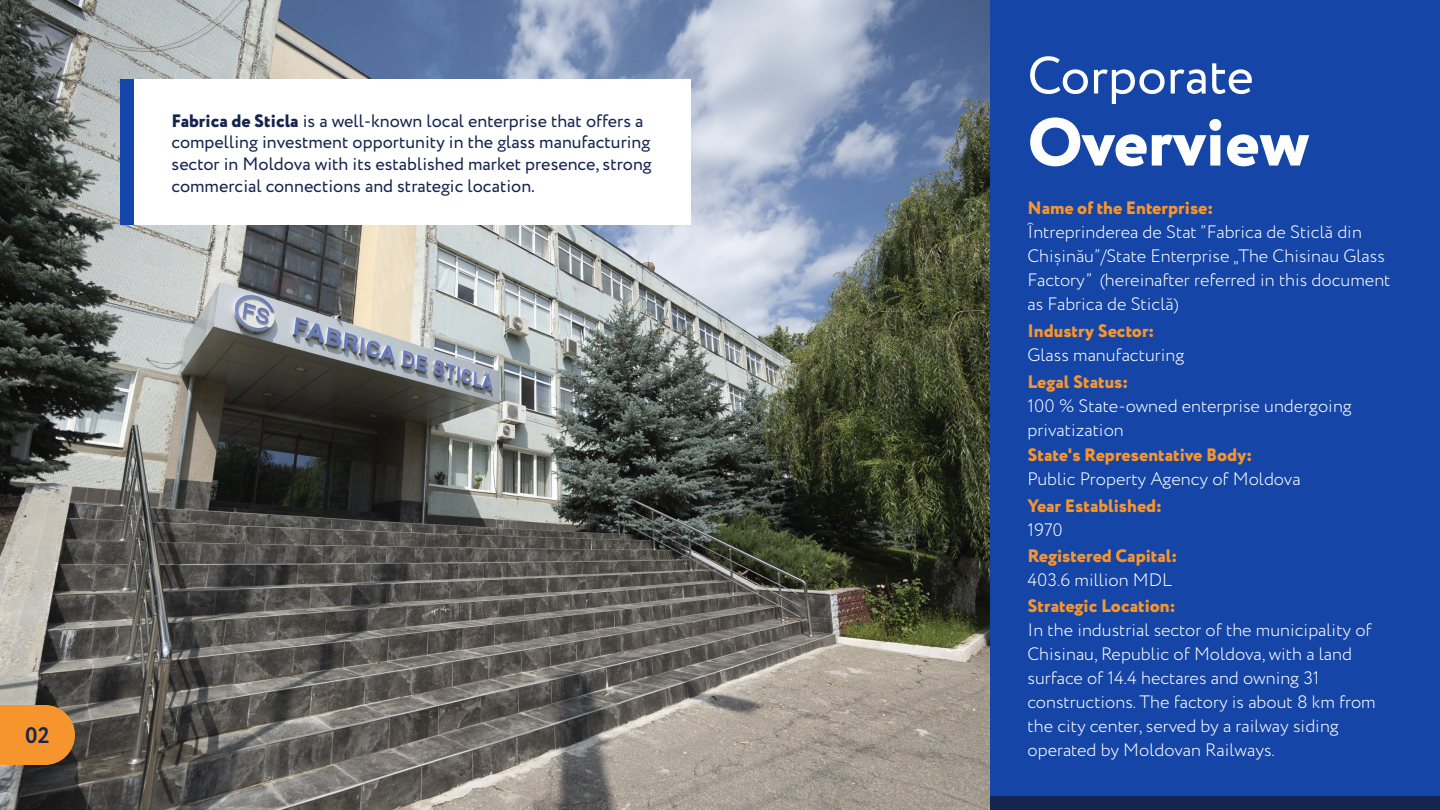
<style>
.page{position:relative;width:1440px;height:810px;background:#fff}
.page>*{position:absolute;margin:0;border:0;box-sizing:border-box;transform-origin:0 0}
.t1{font:800 67.5px "Circe";color:#fff}
.t2{font:52.5px "Circe";color:#fff}
.t3{font:700 22.5px "Circe";color:#16254f}
.t4{font:300 18px/24px "Circe";color:#fff}
.t5{font:18px/21.6px "Circe";color:#16254f}
.t6{font:800 18px "Circe";color:#f6952d}
.s1{font-weight:800}
</style>
<div class="page">
<img style="left:0;top:0;width:990px;height:810px">
<svg style="left:0;top:705px;width:75px;height:60px;background:#e68e2f"></svg>
<div style="left:990px;top:0;width:450px;height:810px;background:#1445a7"></div>
<div style="left:990px;top:796px;width:450px;height:14px;background:#16254f"></div>
<div style="left:120px;top:79px;width:570px;height:146px;background:#fff"></div>
<div style="left:120px;top:79px;width:13px;height:146px;background:#1445aa"></div>
<p class="t5" style="left:172px;top:111px;width:482px"><span class="s1">Fabrica de Sticla</span> is a well-known local enterprise that offers a compelling investment opportunity in the glass manufacturing sector in Moldova with its established market presence, strong commercial connections and strategic location.</p>
<p class="t3" style="left:25px;top:722px;width:26px">02</p>
<h2 class="t2" style="left:1028px;top:56px;width:228px">Corporate</h2>
<h1 class="t1" style="left:1028px;top:103px;width:283px">Overview</h1>
<p class="t6" style="left:1028px;top:198px;width:187px">Name of the Enterprise:</p>
<p class="t4" style="left:1028px;top:221px;width:365px">Întreprinderea de Stat ”Fabrica de Sticlă din Chișinău”/State Enterprise „The Chisinau Glass Factory” (hereinafter referred in this document as Fabrica de Sticlă)</p>
<p class="t6" style="left:1028px;top:320px;width:128px">Industry Sector:</p>
<p class="t4" style="left:1028px;top:343px;width:158px">Glass manufacturing</p>
<p class="t6" style="left:1028px;top:371px;width:102px">Legal Status:</p>
<p class="t4" style="left:1028px;top:394px;width:326px">100 % State-owned enterprise undergoing privatization</p>
<p class="t6" style="left:1028px;top:444px;width:226px">State's Representative Body:</p>
<p class="t4" style="left:1028px;top:467px;width:275px">Public Property Agency of Moldova</p>
<p class="t6" style="left:1028px;top:495px;width:136px">Year Established:</p>
<p class="t4" style="left:1028px;top:518px;width:37px">1970</p>
<p class="t6" style="left:1028px;top:545px;width:151px">Registered Capital:</p>
<p class="t4" style="left:1028px;top:568px;width:146px">403.6 million MDL</p>
<p class="t6" style="left:1028px;top:595px;width:149px">Strategic Location:</p>
<p class="t4" style="left:1028px;top:618px;width:350px">In the industrial sector of the municipality of Chisinau, Republic of Moldova, with a land surface of 14.4 hectares and owning 31 constructions. The factory is about 8 km from the city center, served by a railway siding operated by Moldovan Railways.</p>
</div>
